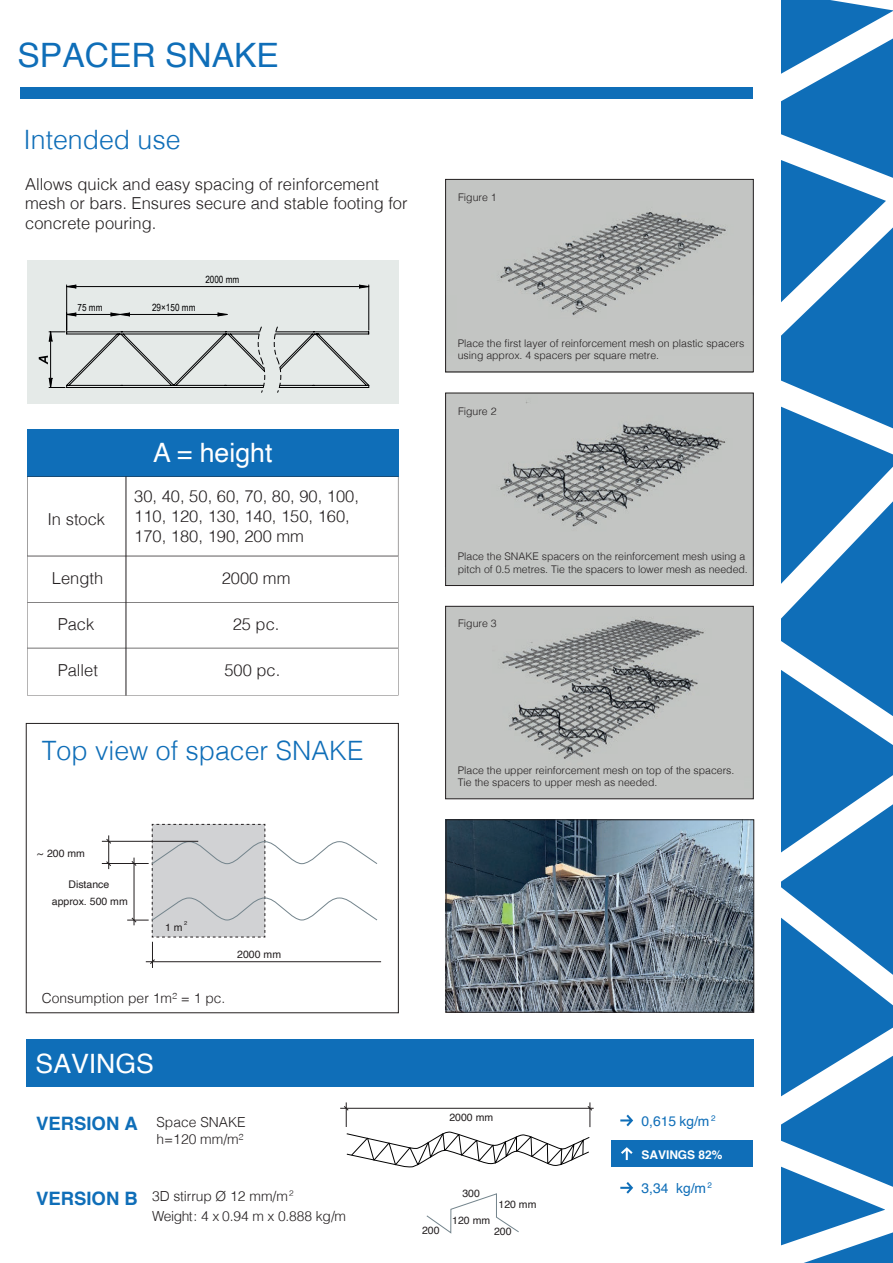
<style>
.page{position:relative;width:893px;height:1263px;background:#fff}
.page>*{position:absolute;margin:0;border:0;box-sizing:border-box;transform-origin:0 0}
.t1{font:33.6px "Helvetica";color:#0f6eb8}
.t2{font:300 26.7px "Helvetica";color:#0f6eb8}
.t3{font:26.7px "Helvetica";color:#fff}
.t4{font:700 18.45px "Helvetica";color:#0f6eb8}
.t5{font:300 16.5px/19.8px "Helvetica";color:#231f20}
.t6{font:300 13.8px/16.6px "Helvetica";color:#231f20}
.t7{font:13.8px "Helvetica";color:#0f6eb8}
.t8{font:700 12px "Helvetica";letter-spacing:-.005em;color:#fff}
.t9{font:300 10.5px/12.6px "Helvetica";color:#231f20}
.t10{font:10.5px/16.8px "Helvetica";color:#231f20;text-align:center}
.t11{font:10.05px "Arial Narrow";color:#000001}
.t12{font:5.7px "Helvetica";color:#231f20}
</style>
<div class="page">
<div style="left:446px;top:393px;width:306px;height:192px;background:#c2c5c3"></div>
<div style="left:27px;top:261px;width:371px;height:143px;background:#e5eae8"></div>
<svg style="left:39px;top:284px;width:331px;height:109px"></svg>
<div style="left:26px;top:1040px;width:727px;height:47px;background:#0f6eb8"></div>
<div style="left:20px;top:87px;width:732px;height:12px;background:#0f6eb8"></div>
<div style="left:27px;top:430px;width:371px;height:47px;background:#0f6eb8"></div>
<svg style="left:27px;top:476px;width:371px;height:219px"></svg>
<hr style="left:146px;top:961px;width:235px;height:1px;background:#231f20">
<hr style="left:102px;top:863px;width:47px;height:1px;background:#231f20">
<svg style="left:127px;top:824px;width:251px;height:144px"></svg>
<hr style="left:108px;top:835px;width:1px;height:34px;background:#231f20">
<hr style="left:102px;top:841px;width:96px;height:1px;background:#231f20">
<svg style="left:106px;top:838px;width:6px;height:6px"></svg>
<svg style="left:426px;top:1193px;width:93px;height:41px"></svg>
<hr style="left:340px;top:1108px;width:254px;height:1px;background:#231f20">
<svg style="left:343px;top:1102px;width:250px;height:65px"></svg>
<svg style="left:620px;top:1114px;width:13px;height:12px"></svg>
<svg style="left:620px;top:1182px;width:13px;height:11px"></svg>
<div style="left:611px;top:1140px;width:141px;height:27px;background:#0f6eb8"></div>
<svg style="left:621px;top:1147px;width:12px;height:13px"></svg>
<img style="left:447px;top:608px;width:304px;height:65px">
<img style="left:447px;top:673px;width:304px;height:124px">
<img style="left:500px;top:402px;width:226px;height:125px">
<img style="left:447px;top:181px;width:304px;height:114px">
<div style="left:445px;top:393px;width:308px;height:193px;border:1px solid #231f20"></div>
<div style="left:445px;top:606px;width:308px;height:193px;border:1px solid #231f20"></div>
<div style="left:26px;top:723px;width:373px;height:290px;border:1px solid #231f20"></div>
<svg style="left:781px;top:0;width:112px;height:1263px"></svg>
<img style="left:448px;top:821px;width:304px;height:189px">
<div style="left:446px;top:819px;width:308px;height:193px;border:1px solid #231f20"></div>
<div style="left:447px;top:295px;width:304px;height:75px;background:#c3c5c3"></div>
<div style="left:445px;top:179px;width:308px;height:193px;border:1px solid #231f20"></div>
<h1 class="t1" style="left:18px;top:29px;width:263px">SPACER SNAKE</h1>
<h2 class="t2" style="left:23px;top:117px;width:159px">Intended use</h2>
<h3 class="t5" style="left:25px;top:173px;width:384px">Allows quick and easy spacing of reinforcement mesh or bars. Ensures secure and stable footing for concrete pouring.</h3>
<p class="t11" style="left:78px;top:300px;width:27px">75 mm</p>
<p class="t11" style="left:152px;top:300px;width:45px">29×150 mm</p>
<p class="t11" style="left:205px;top:272px;width:36px">2000 mm</p>
<h3 class="t5" style="left:47px;top:508px;width:59px">In stock</h3>
<h2 class="t3" style="left:153px;top:432px;width:121px">A = height</h2>
<h3 class="t5" style="left:134px;top:485px;width:226px">30, 40, 50, 60, 70, 80, 90, 100,<br>110, 120, 130, 140, 150, 160,<br>170, 180, 190, 200 mm</h3>
<h3 class="t5" style="left:52px;top:567px;width:53px">Length</h3>
<h3 class="t5" style="left:222px;top:567px;width:70px">2000 mm</h3>
<h3 class="t5" style="left:58px;top:613px;width:38px">Pack</h3>
<h3 class="t5" style="left:58px;top:659px;width:42px">Pallet</h3>
<h3 class="t5" style="left:224px;top:659px;width:57px">500 pc.</h3>
<h3 class="t5" style="left:233px;top:613px;width:48px">25 pc.</h3>
<p class="t9" style="left:458px;top:190px;width:40px">Figure 1</p>
<p class="t9" style="left:458px;top:336px;width:288px">Place the first layer of reinforcement mesh on plastic spacers using approx. 4 spacers per square metre.</p>
<p class="t9" style="left:458px;top:404px;width:40px">Figure 2</p>
<p class="t9" style="left:458px;top:549px;width:292px">Place the SNAKE spacers on the reinforcement mesh using a pitch of 0.5 metres. Tie the spacers to lower mesh as needed.</p>
<p class="t9" style="left:458px;top:617px;width:40px">Figure 3</p>
<h2 class="t2" style="left:42px;top:728px;width:323px">Top view of spacer SNAKE</h2>
<p class="t10" style="left:37px;top:845px;width:49px">~ 200 mm</p>
<p class="t10" style="left:52px;top:876px;width:77px">Distance approx. 500 mm</p>
<p class="t12" style="left:184px;top:919px;width:5px">2</p>
<p class="t10" style="left:165px;top:919px;width:19px">1 m</p>
<p class="t10" style="left:237px;top:946px;width:45px">2000 mm</p>
<h3 class="t6" style="left:42px;top:989px;width:185px">Consumption per 1m² = 1 pc.</h3>
<h2 class="t3" style="left:36px;top:1043px;width:120px">SAVINGS</h2>
<h3 class="t4" style="left:36px;top:1109px;width:103px">VERSION A</h3>
<h3 class="t6" style="left:156px;top:1113px;width:91px">Space SNAKE h=120 mm/m²</h3>
<h3 class="t4" style="left:36px;top:1183px;width:103px">VERSION B</h3>
<h3 class="t6" style="left:152px;top:1185px;width:195px;line-height:20px">3D stirrup Ø 12 mm/m<sup>2<br></sup>Weight: 4 x 0.94 m x 0.888 kg/m</h3>
<p class="t9" style="left:458px;top:763px;width:278px">Place the upper reinforcement mesh on top of the spacers.<br>Tie the spacers to upper mesh as needed.</p>
<p class="t10" style="left:449px;top:1109px;width:45px">2000 mm</p>
<h3 class="t7" style="left:641px;top:1110px;width:75px">0,615 kg/m <sup>2</sup></h3>
<p class="t8" style="left:641px;top:1145px;width:82px">SAVINGS 82%</p>
<p class="t10" style="left:462px;top:1185px;width:19px">300</p>
<p class="t10" style="left:452px;top:1212px;width:39px">120 mm</p>
<p class="t10" style="left:498px;top:1196px;width:39px">120 mm</p>
<p class="t10" style="left:422px;top:1222px;width:19px">200</p>
<p class="t10" style="left:494px;top:1223px;width:19px">200</p>
<h3 class="t7" style="left:641px;top:1177px;width:72px">3,34 kg/m <sup>2</sup></h3>
</div>
